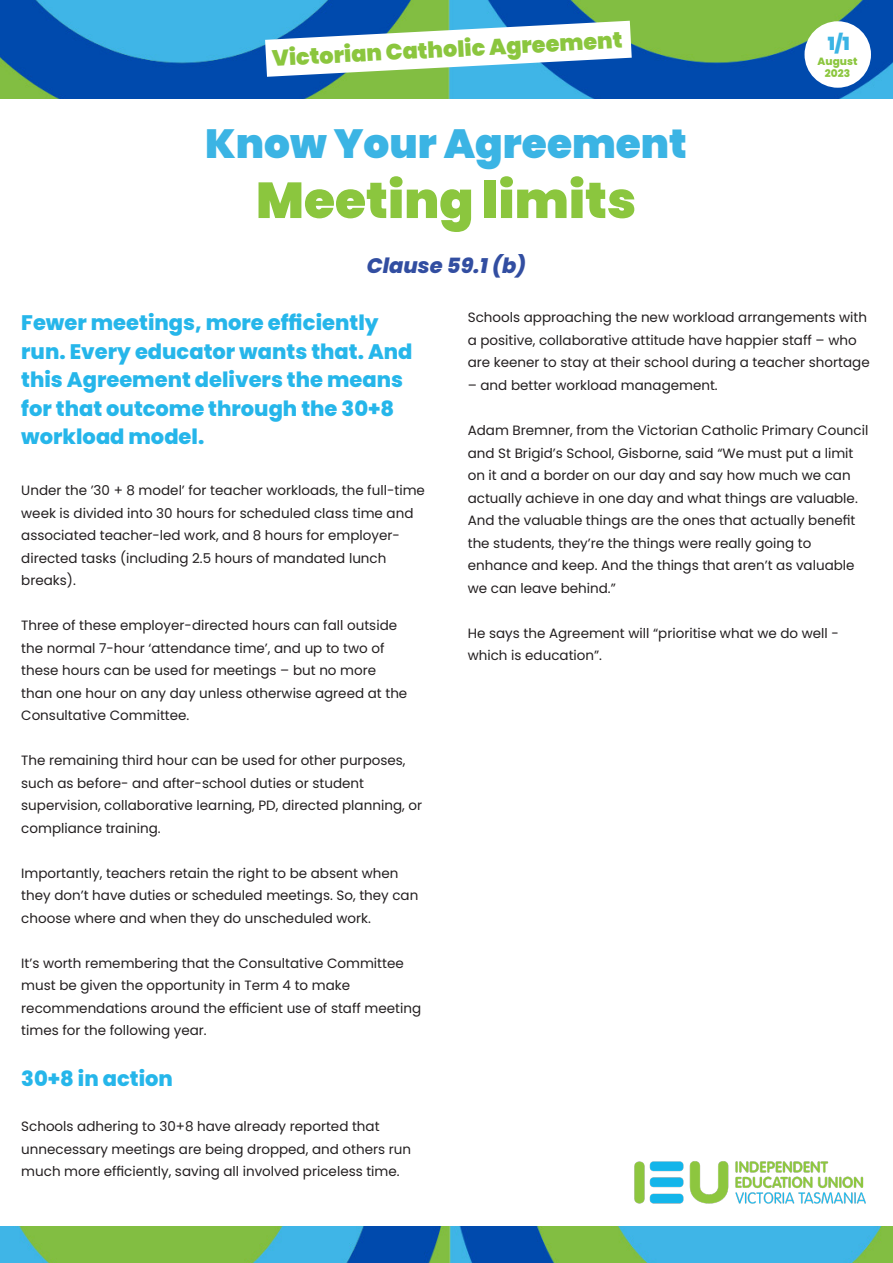
<style>
.page{position:relative;width:893px;height:1263px;background:#fff}
.page>*{position:absolute;margin:0;border:0;box-sizing:border-box;transform-origin:0 0}
.t1{font:900 50.4px "Poppins";color:#8bc63e}
.t2{font:900 40.65px "Poppins";color:#3bb4e4}
.t3{font:900 22.35px "Poppins";color:#8bc63e}
.t4{font:800 21px/28.5px "Poppins";color:#26b6ea}
.t5{font:italic 800 21px "Poppins";color:#324ea1}
.t6{font:900 18.15px "Poppins";color:#3bb4e4}
.t7{font:13.5px/22.5px "Poppins";color:#231f20}
.t8{font:800 10.5px "Poppins";color:#8bc63e}
</style>
<div class="page">
<img style="left:634px;top:1161px;width:232px;height:43px">
<img style="left:0;top:0;width:893px;height:99px">
<img style="left:0;top:1227px;width:893px;height:36px">
<svg style="left:265px;top:21px;width:367px;height:56px"></svg>
<div style="left:804px;top:21px;width:67px;height:67px;background:#fff;border-radius:50%"></div>
<p class="t3" style="left:271px;top:45px;width:352px;rotate:-3deg">Victorian Catholic Agreement</p>
<p class="t2" style="left:205px;top:120px;width:483px">Know Your Agreement</p>
<p class="t1" style="left:256px;top:171px;width:382px">Meeting limits</p>
<p class="t5" style="left:367px;top:253px;width:161px">Clause 59.1 (b)</p>
<p class="t6" style="left:828px;top:33px;width:23px">1/1</p>
<p class="t8" style="left:817px;top:55px;width:41px">August</p>
<p class="t8" style="left:825px;top:67px;width:27px">2023</p>
<p class="t4" style="left:21px;top:309px;width:393px">Fewer meetings, more efficiently run. Every educator wants that. And this Agreement delivers the means for that outcome through the 30+8 workload model.</p>
<p class="t7" style="left:21px;top:479px;width:405px">Under the ’30 + 8 model’ for teacher workloads, the full-time week is divided into 30 hours for scheduled class time and associated teacher-led work, and 8 hours for employer&shy;directed tasks (including 2.5 hours of mandated lunch breaks).</p>
<p class="t7" style="left:21px;top:614px;width:388px">Three of these employer-directed hours can fall outside the normal 7-hour ‘attendance time’, and up to two of these hours can be used for meetings – but no more than one hour on any day unless otherwise agreed at the Consultative Committee.</p>
<p class="t7" style="left:21px;top:749px;width:402px">The remaining third hour can be used for other purposes, such as before- and after-school duties or student supervision, collaborative learning, PD, directed planning, or compliance training.</p>
<p class="t7" style="left:21px;top:862px;width:399px">Importantly, teachers retain the right to be absent when they don’t have duties or scheduled meetings. So, they can choose where and when they do unscheduled work.</p>
<p class="t7" style="left:21px;top:952px;width:401px">It’s worth remembering that the Consultative Committee must be given the opportunity in Term 4 to make recommendations around the efficient use of staff meeting times for the following year.</p>
<p class="t4" style="left:21px;top:1065px;width:153px">30+8 in action</p>
<p class="t7" style="left:21px;top:1115px;width:391px">Schools adhering to 30+8 have already reported that unnecessary meetings are being dropped, and others run much more efficiently, saving all involved priceless time.</p>
<p class="t7" style="left:468px;top:307px;width:403px">Schools approaching the new workload arrangements with a positive, collaborative attitude have happier staff – who are keener to stay at their school during a teacher shortage</p>
<p class="t7" style="left:468px;top:374px;width:252px">– and better workload management.</p>
<p class="t7" style="left:468px;top:419px;width:402px">Adam Bremner, from the Victorian Catholic Primary Council and St Brigid’s School, Gisborne, said “We must put a limit on it and a border on our day and say how much we can actually achieve in one day and what things are valuable.<br>And the valuable things are the ones that actually benefit the students, they’re the things were really going to enhance and keep. And the things that aren’t as valuable we can leave behind.”</p>
<p class="t7" style="left:468px;top:622px;width:373px">He says the Agreement will “prioritise what we do well - which is education”.</p>
</div>
